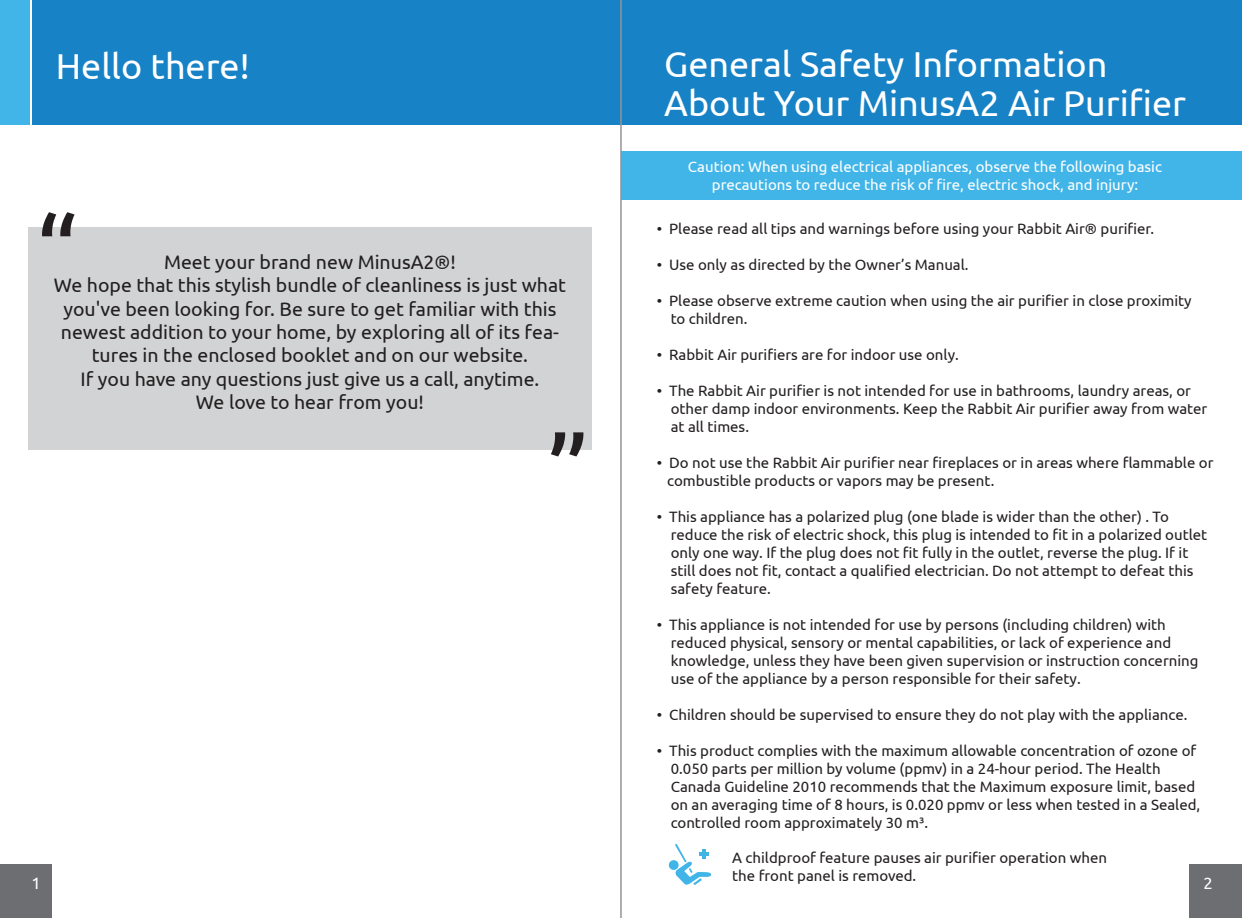
<style>
.page{position:relative;width:1242px;height:918px;background:#fff}
.page>*{position:absolute;margin:0;border:0;box-sizing:border-box;transform-origin:0 0}
.t1{font:100.5px "Ubuntu";color:#231f20}
.t2{font:36px/39px "Ubuntu";color:#fff}
.t3{font:19.5px/23.4px "Ubuntu";color:#231f20;text-align:center}
.t4{font:16.5px "Ubuntu";color:#fff}
.t5{font:15px/18px "Ubuntu";color:#231f20}
.t6{font:15px/18px "Ubuntu";color:#fff;text-align:center}
</style>
<div class="page">
<svg style="left:668px;top:844px;width:43px;height:41px"></svg>
<div style="left:33px;top:0;width:1209px;height:125px;background:#1782c5"></div>
<div style="left:0;top:0;width:30px;height:125px;background:#42b5e8"></div>
<div style="left:621px;top:151px;width:621px;height:49px;background:#42b5e8"></div>
<div style="left:28px;top:228px;width:564px;height:222px;background:#d1d3d4"></div>
<div style="left:0;top:864px;width:51px;height:54px;background:#6d6e71"></div>
<div style="left:1190px;top:864px;width:52px;height:54px;background:#6d6e71"></div>
<hr style="left:620px;top:0;width:2px;height:918px;background:#939598">
<p class="t2" style="left:56px;top:46px;width:195px">Hello there!</p>
<p class="t1" style="left:36px;top:192px;width:43px">“</p>
<p class="t3" style="left:54px;top:249px;width:514px">Meet your brand new MinusA2®!<br>We hope that this stylish bundle of cleanliness is just what you've been looking for. Be sure to get familiar with this newest addition to your home, by exploring all of its fea&shy;tures in the enclosed booklet and on our website.<br>If you have any questions just give us a call, anytime.<br>We love to hear from you!</p>
<p class="t1" style="left:548px;top:411px;width:43px">”</p>
<p class="t2" style="left:664px;top:43px;width:523px">General Safety Information<br>About Your MinusA2 Air Purifier</p>
<p class="t6" style="left:688px;top:157px;width:476px">Caution: When using electrical appliances, observe the following basic precautions to reduce the risk of fire, electric shock, and injury:</p>
<p class="t5" style="left:657px;top:220px;width:499px">• Please read all tips and warnings before using your Rabbit Air® purifier.</p>
<p class="t5" style="left:657px;top:256px;width:313px">• Use only as directed by the Owner’s Manual.</p>
<p class="t5" style="left:671px;top:292px;width:523px;text-indent:-14px">• Please observe extreme caution when using the air purifier in close proximity to children.</p>
<p class="t5" style="left:657px;top:346px;width:303px">• Rabbit Air purifiers are for indoor use only.</p>
<p class="t5" style="left:671px;top:382px;width:538px;text-indent:-14px">• The Rabbit Air purifier is not intended for use in bathrooms, laundry areas, or other damp indoor environments. Keep the Rabbit Air purifier away from water at all times.</p>
<p class="t5" style="left:667px;top:454px;width:548px;text-indent:-10px">• Do not use the Rabbit Air purifier near fireplaces or in areas where flammable or combustible products or vapors may be present.</p>
<p class="t5" style="left:671px;top:508px;width:538px;text-indent:-14px">• This appliance has a polarized plug (one blade is wider than the other) . To reduce the risk of electric shock, this plug is intended to fit in a polarized outlet only one way. If the plug does not fit fully in the outlet, reverse the plug. If it still does not fit, contact a qualified electrician. Do not attempt to defeat this safety feature.</p>
<p class="t5" style="left:671px;top:616px;width:529px;text-indent:-14px">• This appliance is not intended for use by persons (including children) with reduced physical, sensory or mental capabilities, or lack of experience and knowledge, unless they have been given supervision or instruction concerning use of the appliance by a person responsible for their safety.</p>
<p class="t5" style="left:657px;top:706px;width:532px">• Children should be supervised to ensure they do not play with the appliance.</p>
<p class="t5" style="left:671px;top:742px;width:531px;text-indent:-14px">• This product complies with the maximum allowable concentration of ozone of 0.050 parts per million by volume (ppmv) in a 24-hour period. The Health Canada Guideline 2010 recommends that the Maximum exposure limit, based on an averaging time of 8 hours, is 0.020 ppmv or less when tested in a Sealed, controlled room approximately 30 m³.</p>
<p class="t5" style="left:732px;top:848px;width:376px">A childproof feature pauses air purifier operation when the front panel is removed.</p>
<p class="t4" style="left:32px;top:873px;width:11px">1</p>
<p class="t4" style="left:1204px;top:873px;width:11px">2</p>
</div>
